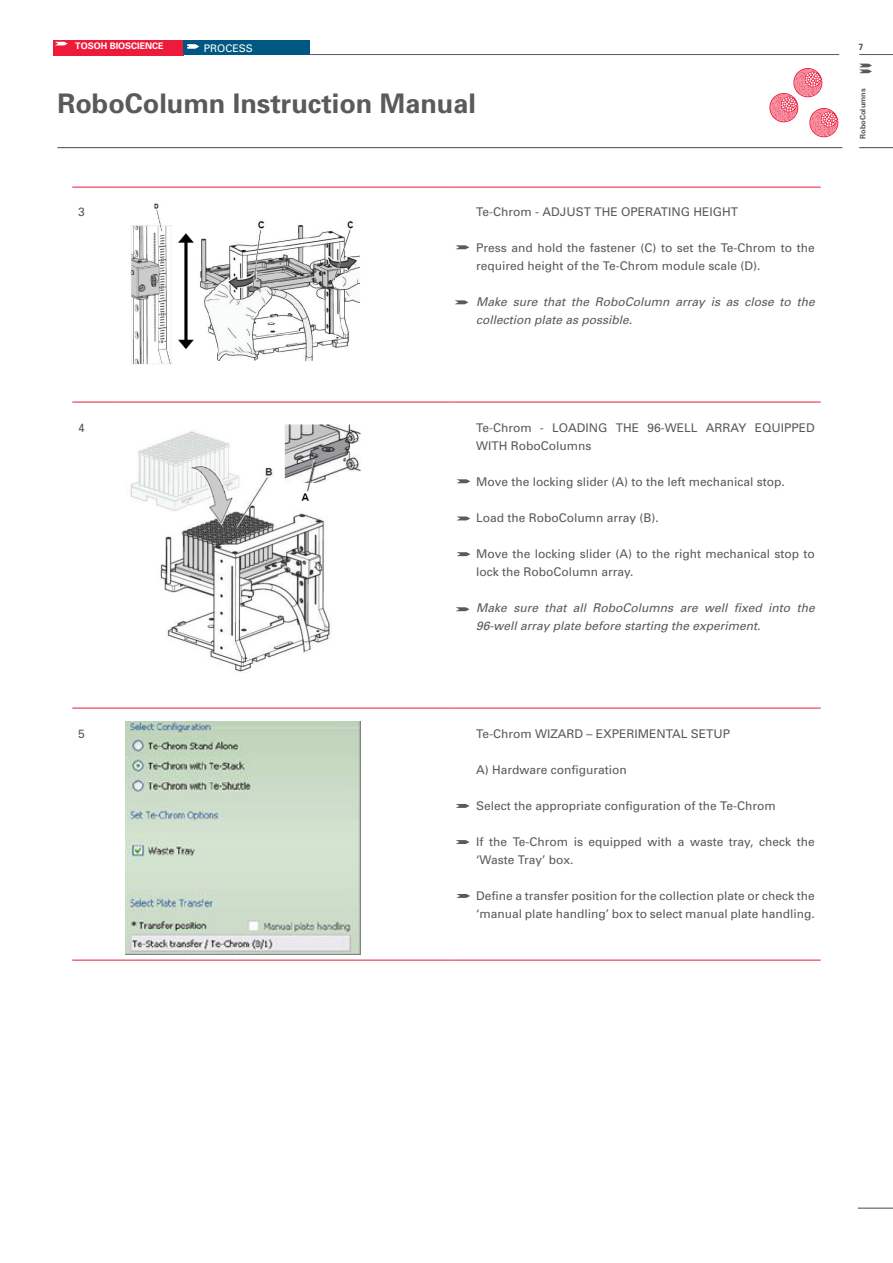
<style>
.page{position:relative;width:893px;height:1263px;background:#fff}
.page>*{position:absolute;margin:0;border:0;box-sizing:border-box;transform-origin:0 0}
.Seitentitel{font:700 27px "Univers";color:#5a5a5d}
.Legende_-_Figures{font:12px/18px "Univers";color:#5a5a5d}
.Legende_-_Figures-2{font:italic 12px/18px "Univers";color:#5a5a5d}
.Headers_-_Figures{font:12px/18px "Univers";color:#5a5a5d}
.t1{font:10.5px "Univers";color:#fff}
.t2{font:700 9px "Univers";color:#fff}
.t3{font:700 9px "Univers";color:#4b4c4d}
.t4{font:700 7.5px "Univers";color:#5a5a5d}
</style>
<div class="page">
<hr style="left:858px;top:1207px;width:35px;height:2px;background:#5a5a5d">
<hr style="left:310px;top:54px;width:529px;height:1px;background:#5a5a5d">
<hr style="left:859px;top:54px;width:34px;height:1px;background:#5a5a5d">
<svg style="left:859px;top:64px;width:13px;height:9px"></svg>
<hr style="left:57px;top:147px;width:785px;height:1px;background:#5a5a5d">
<hr style="left:859px;top:147px;width:34px;height:1px;background:#5a5a5d">
<img style="left:793px;top:68px;width:30px;height:30px">
<img style="left:809px;top:108px;width:30px;height:30px">
<img style="left:769px;top:93px;width:30px;height:30px">
<div style="left:53px;top:40px;width:131px;height:15px;background:#ed1a3a"></div>
<svg style="left:55px;top:42px;width:13px;height:3px"></svg>
<div style="left:184px;top:40px;width:126px;height:15px;background:#005882"></div>
<svg style="left:187px;top:44px;width:12px;height:5px"></svg>
<hr style="left:72px;top:187px;width:47px;height:1px;background:#ed1a3a">
<hr style="left:119px;top:187px;width:332px;height:1px;background:#ed1a3a">
<hr style="left:451px;top:187px;width:370px;height:1px;background:#ed1a3a">
<hr style="left:72px;top:402px;width:47px;height:1px;background:#ed1a3a">
<hr style="left:119px;top:402px;width:332px;height:1px;background:#ed1a3a">
<hr style="left:451px;top:402px;width:370px;height:1px;background:#ed1a3a">
<hr style="left:72px;top:708px;width:47px;height:1px;background:#ed1a3a">
<hr style="left:119px;top:708px;width:332px;height:1px;background:#ed1a3a">
<hr style="left:451px;top:708px;width:370px;height:1px;background:#ed1a3a">
<hr style="left:72px;top:960px;width:47px;height:1px;background:#ed1a3a">
<hr style="left:119px;top:960px;width:332px;height:1px;background:#ed1a3a">
<hr style="left:451px;top:960px;width:370px;height:1px;background:#ed1a3a">
<img style="left:130px;top:203px;width:230px;height:162px">
<img style="left:130px;top:424px;width:231px;height:249px">
<img style="left:125px;top:721px;width:235px;height:233px">
<svg style="left:456px;top:245px;width:13px;height:4px"></svg>
<svg style="left:455px;top:300px;width:13px;height:4px"></svg>
<svg style="left:457px;top:479px;width:13px;height:4px"></svg>
<svg style="left:457px;top:516px;width:13px;height:4px"></svg>
<svg style="left:457px;top:894px;width:13px;height:4px"></svg>
<svg style="left:457px;top:552px;width:13px;height:4px"></svg>
<svg style="left:456px;top:607px;width:14px;height:4px"></svg>
<svg style="left:456px;top:804px;width:14px;height:4px"></svg>
<svg style="left:456px;top:840px;width:14px;height:4px"></svg>
<p class="t2" style="left:75px;top:40px;width:90px">TOSOH BIOSCIENCE</p>
<p class="t1" style="left:204px;top:42px;width:51px">PROCESS</p>
<p class="Seitentitel" style="left:57px;top:86px;width:420px">RoboColumn Instruction Manual</p>
<p class="Legende_-_Figures" style="left:78px;top:203px;width:8px">3</p>
<p class="Headers_-_Figures" style="left:476px;top:203px;width:263px">Te-Chrom - ADJUST THE OPERATING HEIGHT</p>
<p class="Legende_-_Figures" style="left:476px;top:239px;width:340px">Press and hold the fastener (C) to set the Te-Chrom to the required height of the Te-Chrom module scale (D).</p>
<p class="Legende_-_Figures-2" style="left:476px;top:293px;width:340px">Make sure that the RoboColumn array is as close to the collection plate as possible.</p>
<p class="Legende_-_Figures" style="left:78px;top:419px;width:8px">4</p>
<p class="Headers_-_Figures" style="left:476px;top:419px;width:340px">Te-Chrom - LOADING THE 96-WELL ARRAY EQUIPPED<br>WITH RoboColumns</p>
<p class="Legende_-_Figures" style="left:476px;top:473px;width:310px">Move the locking slider (A) to the left mechanical stop.</p>
<p class="Legende_-_Figures" style="left:476px;top:509px;width:184px">Load the RoboColumn array (B).</p>
<p class="Legende_-_Figures" style="left:476px;top:545px;width:340px">Move the locking slider (A) to the right mechanical stop to lock the RoboColumn array.</p>
<p class="Legende_-_Figures-2" style="left:476px;top:599px;width:340px">Make sure that all RoboColumns are well fixed into the<br>96-well array plate before starting the experiment.</p>
<p class="Legende_-_Figures" style="left:78px;top:725px;width:8px">5</p>
<p class="Headers_-_Figures" style="left:476px;top:725px;width:255px">Te-Chrom WIZARD – EXPERIMENTAL SETUP</p>
<p class="Legende_-_Figures" style="left:476px;top:761px;width:152px">A) Hardware configuration</p>
<p class="Legende_-_Figures" style="left:476px;top:797px;width:301px">Select the appropriate configuration of the Te-Chrom</p>
<p class="Legende_-_Figures" style="left:476px;top:833px;width:340px">If the Te-Chrom is equipped with a waste tray, check the ‘Waste Tray’ box.</p>
<p class="Legende_-_Figures" style="left:476px;top:887px;width:340px">Define a transfer position for the collection plate or check the ‘manual plate handling’ box to select manual plate handling.</p>
<p class="t3" style="left:858px;top:41px;width:7px">7</p>
<p class="t4" style="left:858px;top:139px;width:52px;rotate:-90deg">RoboColumns</p>
</div>
